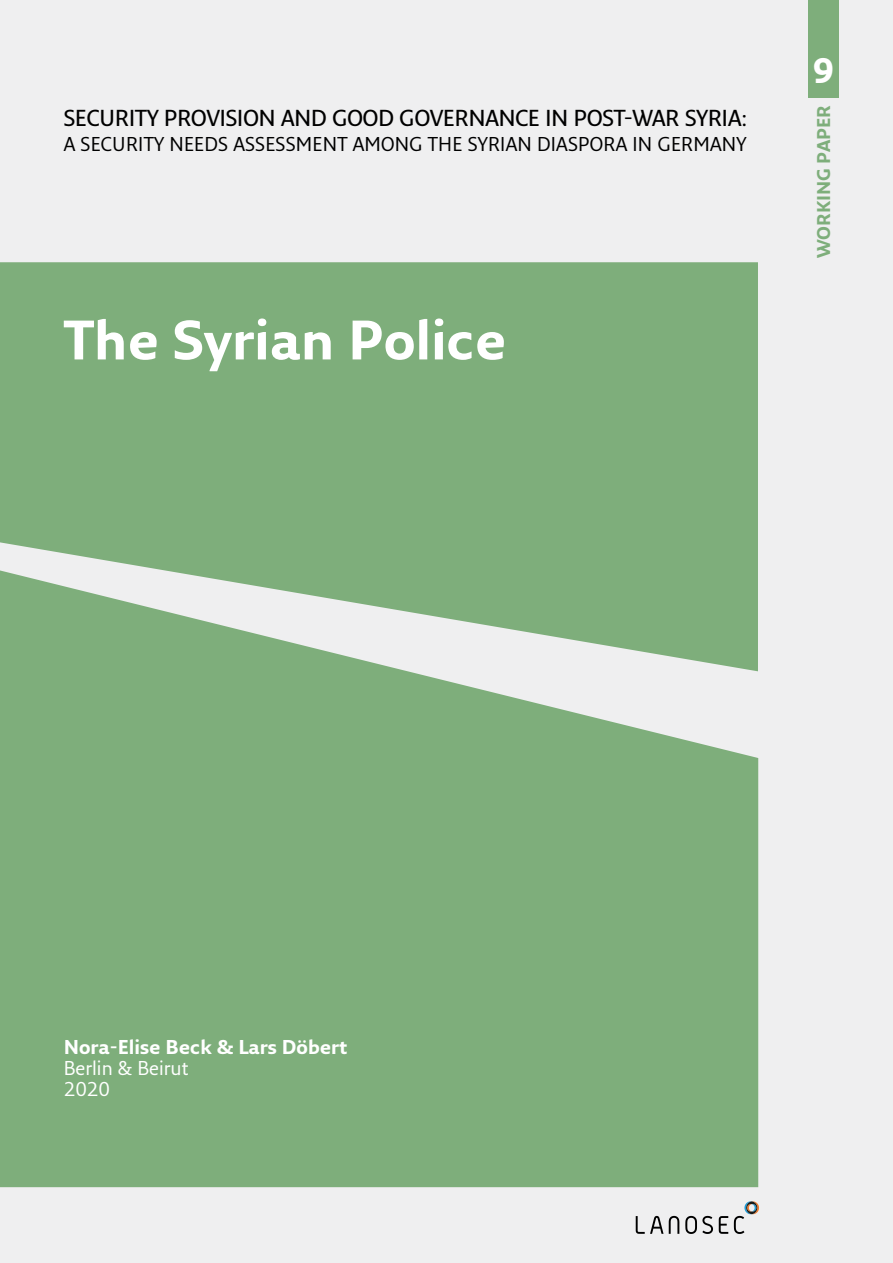
<style>
.page{position:relative;width:893px;height:1263px;background:#efeff0}
.page>*{position:absolute;margin:0;border:0;box-sizing:border-box;transform-origin:0 0}
.t1{font:700 54px "Fresco Sans Pro";color:#fff}
.t2{font:700 34.5px "Fresco Sans Pro";color:#fff}
.t3{font:600 22.5px "Fresco Sans Pro";color:#000}
.t4{font:19.5px "Fresco Sans Pro";letter-spacing:.01em;color:#000}
.t5{font:700 19.5px "Fresco Sans Pro";color:#fff}
.t6{font:19.5px/21px "Fresco Sans Pro";color:#fff}
.t7{font:700 18px "Fresco Sans Pro";color:#7eae7b}
</style>
<div class="page">
<div style="left:0;top:262px;width:758px;height:925px;background:#7eae7b"></div>
<div style="left:808px;top:0;width:31px;height:98px;background:#7eae7b"></div>
<svg style="left:669px;top:1216px;width:10px;height:18px"></svg>
<svg style="left:719px;top:1216px;width:9px;height:18px"></svg>
<svg style="left:685px;top:1216px;width:28px;height:18px"></svg>
<svg style="left:636px;top:1216px;width:27px;height:18px"></svg>
<svg style="left:734px;top:1201px;width:25px;height:33px"></svg>
<p class="t3" style="left:64px;top:104px;width:685px">SECURITY PROVISION AND GOOD GOVERNANCE IN POST-WAR SYRIA:</p>
<p class="t4" style="left:64px;top:132px;width:684px">A SECURITY NEEDS ASSESSMENT AMONG THE SYRIAN DIASPORA IN GERMANY</p>
<h1 class="t1" style="left:64px;top:306px;width:444px">The Syrian Police</h1>
<h2 class="t2" style="left:813px;top:49px;width:22px">9</h2>
<p class="t7" style="left:812px;top:258px;width:155px;rotate:-90deg">WORKING PAPER</p>
<p class="t5" style="left:64px;top:1035px;width:285px">Nora-Elise Beck &amp; Lars Döbert</p>
<p class="t6" style="left:64px;top:1057px;width:126px">Berlin &amp; Beirut<br>2020</p>
</div>
